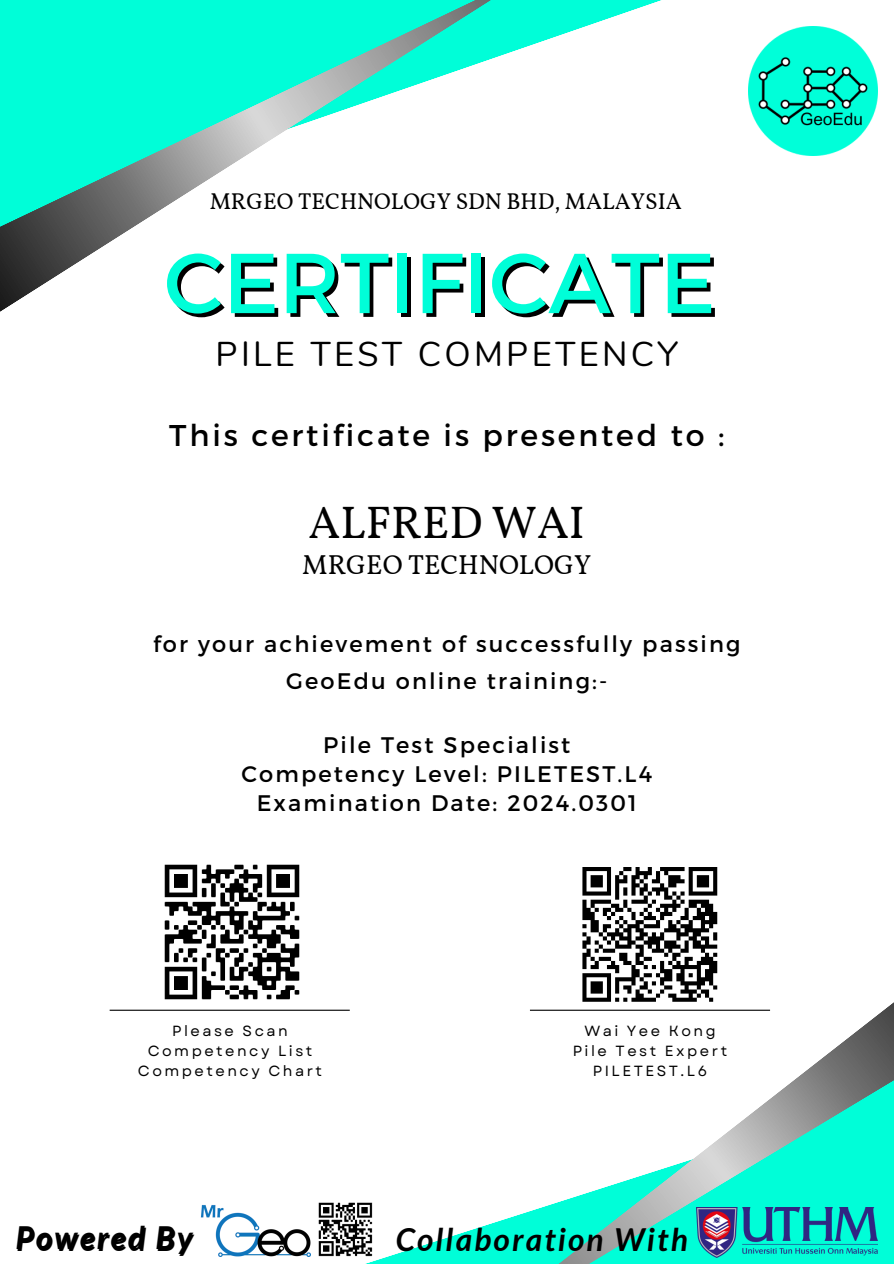
<style>
.page{position:relative;width:894px;height:1264px;background:#fff}
.page>*{position:absolute;margin:0;border:0;box-sizing:border-box;transform-origin:0 0}
.t1{font:84.75px "Montserrat";color:#00fed8}
.t2{font:45.3px "Vollkorn";color:#000}
.t3{font:34.35px "Nunito";letter-spacing:.095em;color:#000}
.t4{font:italic 700 31.65px "Lato";letter-spacing:.07em;color:#000}
.t5{font:30px "Montserrat";letter-spacing:.095em;color:#000}
.t6{font:27.3px "Vollkorn";color:#000}
.t7{font:22.8px "Vollkorn";color:#000}
.t8{font:22.5px "Montserrat";letter-spacing:.095em;color:#000}
.t9{font:14.7px "Garet";letter-spacing:.17em;color:#000}
</style>
<div class="page">
<svg style="left:509px;top:0;width:152px;height:53px"></svg>
<svg style="left:0;top:0;width:509px;height:310px"></svg>
<svg style="left:234px;top:1009px;width:249px;height:254px"></svg>
<svg style="left:483px;top:1003px;width:410px;height:260px"></svg>
<img style="left:164px;top:864px;width:136px;height:136px">
<hr style="left:110px;top:1009px;width:239px;height:1px;background:#000">
<hr style="left:530px;top:1009px;width:239px;height:1px;background:#000">
<img style="left:317px;top:1202px;width:56px;height:54px">
<img style="left:200px;top:1202px;width:110px;height:54px">
<div style="left:578px;top:862px;width:143px;height:143px;background:#fff"></div>
<svg style="left:582px;top:867px;width:136px;height:135px"></svg>
<img style="left:748px;top:26px;width:129px;height:130px">
<img style="left:695px;top:1207px;width:182px;height:50px">
<p class="t7" style="left:210px;top:187px;width:473px">MRGEO TECHNOLOGY SDN BHD, MALAYSIA</p>
<p class="t1" style="left:164px;top:228px;width:552px">CERTIFICATE</p>
<p class="t3" style="left:215px;top:331px;width:464px">PILE TEST COMPETENCY</p>
<p class="t5" style="left:169px;top:416px;width:556px">This certificate is presented to :</p>
<p class="t2" style="left:308px;top:495px;width:278px">ALFRED WAI</p>
<p class="t6" style="left:302px;top:548px;width:290px">MRGEO TECHNOLOGY</p>
<h1 class="t8" style="left:153px;top:629px;width:588px">for your achievement of successfully passing</h1>
<h3 class="t8" style="left:286px;top:666px;width:322px">GeoEdu online training:-</h3>
<h6 class="t8" style="left:323px;top:730px;width:249px">Pile Test Specialist</h6>
<h2 class="t8" style="left:241px;top:759px;width:412px">Competency Level: PILETEST.L4</h2>
<h5 class="t8" style="left:256px;top:788px;width:381px">Examination Date: 2024.0301</h5>
<p class="t9" style="left:172px;top:1020px;width:117px">Please Scan</p>
<p class="t9" style="left:148px;top:1040px;width:166px">Competency List</p>
<p class="t9" style="left:138px;top:1060px;width:186px">Competency Chart</p>
<p class="t9" style="left:584px;top:1020px;width:133px">Wai Yee Kong</p>
<p class="t9" style="left:572px;top:1040px;width:156px">Pile Test Expert</p>
<p class="t9" style="left:592px;top:1060px;width:116px">PILETEST.L6</p>
<p class="t4" style="left:17px;top:1219px;width:178px">Powered By</p>
<p class="t4" style="left:396px;top:1219px;width:293px">Collaboration With</p>
</div>
